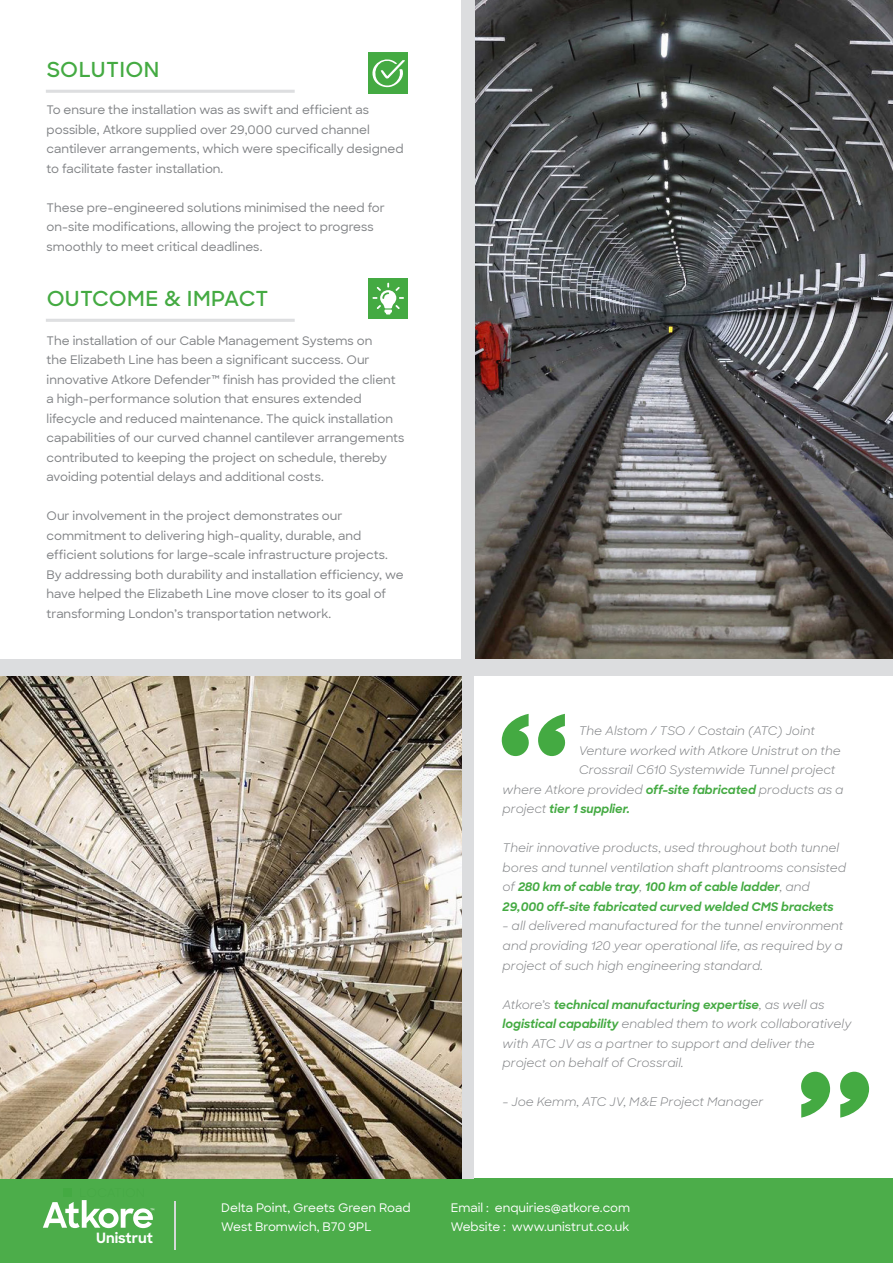
<style>
.page{position:relative;width:893px;height:1263px;background:#fff}
.page>*{position:absolute;margin:0;border:0;box-sizing:border-box;transform-origin:0 0}
.t1{font:600 21px "Sharp Sans";letter-spacing:.02em;color:#44aa42}
.t2{font:700 14.25px "Sharp Sans";color:#fff}
.Op_Reg_Siz_9_Lead_13_Lef_Just{font:500 12px/19.5px "Sharp Sans";color:#808285}
.Op_Reg_Siz_9_Lead_13_Lef_Just-2{font:italic 12px/19.5px "Sharp Sans";color:#808285}
.t3{font:500 12px/19.5px "Sharp Sans";color:#fff}
.Op_Reg_Siz_9_Lead_13_Lef_Just-3{font:italic 700 12px "Sharp Sans";color:#44aa42}
.s1{font-weight:700;color:#44aa42}
.s2{font-weight:400;color:#808285}
</style>
<div class="page">
<div style="left:0;top:1178px;width:893px;height:85px;background:#4cad4a"></div>
<svg style="left:43px;top:1200px;width:111px;height:28px"></svg>
<hr style="left:174px;top:1201px;width:1px;height:49px;background:#dcdddf">
<div style="left:368px;top:52px;width:40px;height:41px;background:#45ab48"></div>
<div style="left:368px;top:278px;width:40px;height:41px;background:#44aa42"></div>
<div style="left:460px;top:663px;width:14px;height:515px;background:#dcdddf"></div>
<hr style="left:46px;top:90px;width:249px;height:3px;background:#dcdddf">
<div style="left:46px;top:319px;width:249px;height:3px;border:2px solid #dcdddf"></div>
<div style="left:368px;top:53px;width:40px;height:40px;background:#44aa42"></div>
<svg style="left:372px;top:59px;width:33px;height:29px"></svg>
<svg style="left:372px;top:283px;width:32px;height:31px"></svg>
<svg style="left:538px;top:714px;width:27px;height:42px"></svg>
<svg style="left:502px;top:714px;width:27px;height:42px"></svg>
<svg style="left:801px;top:1072px;width:29px;height:45px"></svg>
<svg style="left:840px;top:1072px;width:29px;height:45px"></svg>
<img style="left:0;top:676px;width:461px;height:503px">
<img style="left:474px;top:0;width:419px;height:659px">
<div style="left:0;top:659px;width:893px;height:17px;background:#dcdddf"></div>
<div style="left:461px;top:0;width:13px;height:659px;background:#dcdddf"></div>
<h1 class="t1" style="left:47px;top:54px;width:114px">SOLUTION</h1>
<p class="Op_Reg_Siz_9_Lead_13_Lef_Just" style="left:47px;top:99px;width:359px">To ensure the installation was as swift and efficient as possible, Atkore supplied over 29,000 curved channel cantilever arrangements, which were specifically designed to facilitate faster installation.</p>
<p class="Op_Reg_Siz_9_Lead_13_Lef_Just" style="left:47px;top:197px;width:340px">These pre-engineered solutions minimised the need for on-site modifications, allowing the project to progress smoothly to meet critical deadlines.</p>
<h1 class="t1" style="left:47px;top:283px;width:223px">OUTCOME &amp; IMPACT</h1>
<p class="Op_Reg_Siz_9_Lead_13_Lef_Just" style="left:47px;top:330px;width:359px">The installation of our Cable Management Systems on<br>the Elizabeth Line has been a significant success. Our innovative Atkore Defender™ finish has provided the client a high-performance solution that ensures extended lifecycle and reduced maintenance. The quick installation capabilities of our curved channel cantilever arrangements contributed to keeping the project on schedule, thereby avoiding potential delays and additional costs.</p>
<p class="Op_Reg_Siz_9_Lead_13_Lef_Just" style="left:47px;top:505px;width:359px">Our involvement in the project demonstrates our commitment to delivering high-quality, durable, and efficient solutions for large-scale infrastructure projects.<br>By addressing both durability and installation efficiency, we have helped the Elizabeth Line move closer to its goal of transforming London’s transportation network.</p>
<p class="Op_Reg_Siz_9_Lead_13_Lef_Just-2" style="left:579px;top:721px;width:238px">The Alstom / TSO / Costain (ATC) Joint</p>
<p class="Op_Reg_Siz_9_Lead_13_Lef_Just-2" style="left:579px;top:740px;width:264px">Venture worked with Atkore Unistrut on the</p>
<p class="Op_Reg_Siz_9_Lead_13_Lef_Just-2" style="left:579px;top:760px;width:258px">Crossrail C610 Systemwide Tunnel project</p>
<p class="Op_Reg_Siz_9_Lead_13_Lef_Just-2" style="left:503px;top:779px;width:342px">where Atkore provided <span class="s1">off-site fabricated</span> products as a</p>
<p class="Op_Reg_Siz_9_Lead_13_Lef_Just-3" style="left:503px;top:800px;width:129px"><span class="s2">project</span> tier 1 supplier.</p>
<p class="Op_Reg_Siz_9_Lead_13_Lef_Just-2" style="left:503px;top:838px;width:345px">Their innovative products, used throughout both tunnel bores and tunnel ventilation shaft plantrooms consisted of <span class="s1">280 km of cable tray</span>, <span class="s1">100 km of cable ladder</span>, and <span class="s1">29,000 off-site fabricated curved welded CMS brackets</span></p>
<p class="Op_Reg_Siz_9_Lead_13_Lef_Just-2" style="left:503px;top:916px;width:342px;text-align:justify">- all delivered manufactured for the tunnel environment and providing 120 year operational life, as required by a project of such high engineering standard.</p>
<p class="Op_Reg_Siz_9_Lead_13_Lef_Just-2" style="left:503px;top:994px;width:350px">Atkore’s <span class="s1">technical manufacturing expertise</span>, as well as <span class="s1">logistical capability</span> enabled them to work collaboratively with ATC JV as a partner to support and deliver the project on behalf of Crossrail.</p>
<p class="Op_Reg_Siz_9_Lead_13_Lef_Just-2" style="left:503px;top:1091px;width:262px">- Joe Kemm, ATC JV, M&amp;E Project Manager</p>
<p class="t2" style="left:96px;top:1227px;width:58px">Unistrut</p>
<p class="t3" style="left:221px;top:1197px;width:191px">Delta Point, Greets Green Road<br>West Bromwich, B70 9PL</p>
<p class="t3" style="left:451px;top:1197px;width:181px">Email : enquiries@atkore.com<br>Website : www.unistrut.co.uk</p>
</div>
